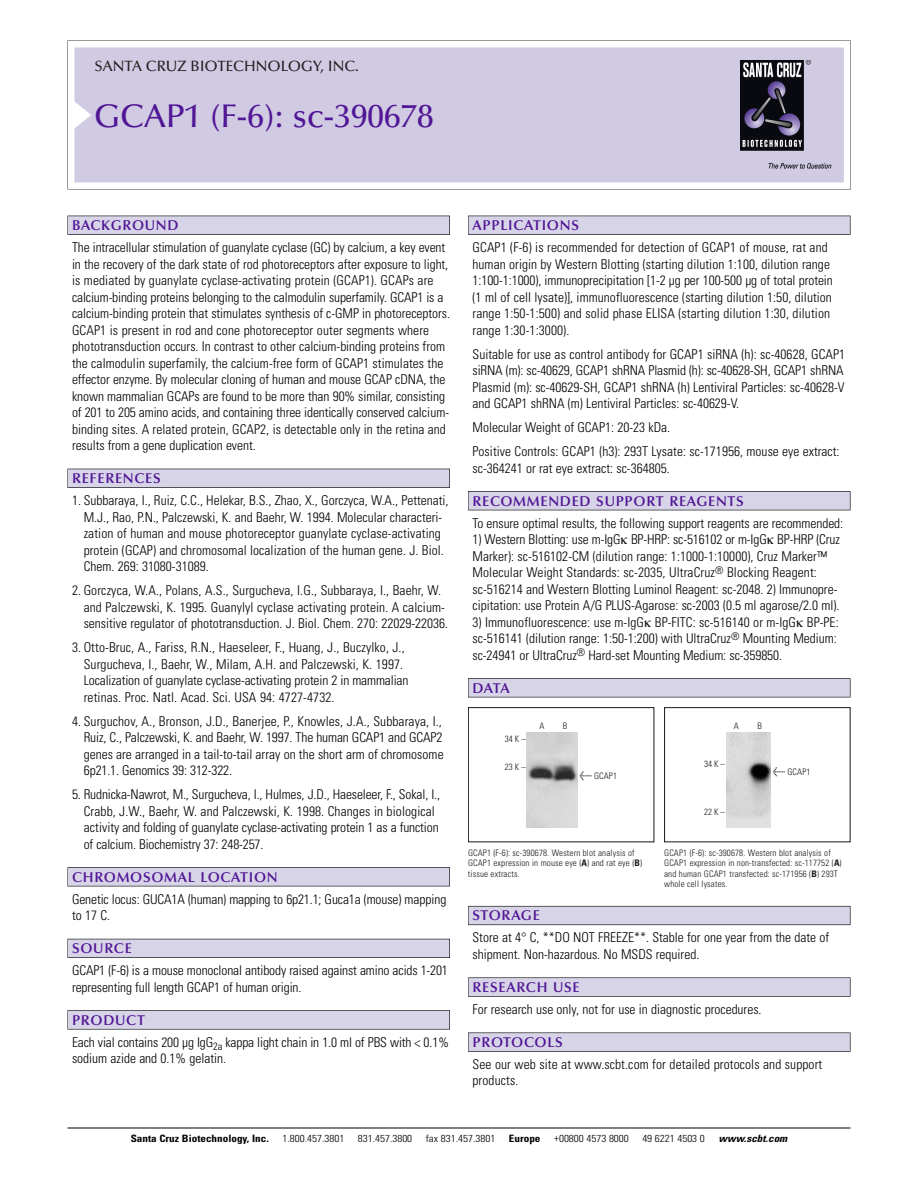
<style>
.page{position:relative;width:918px;height:1188px;background:#fff}
.page>*{position:absolute;margin:0;border:0;box-sizing:border-box;transform-origin:0 0}
.t1{font:500 33px "Optima";color:#511695}
.t2{font:500 15px "Optima";color:#231f20}
.t3{font:600 14.25px "Optima";letter-spacing:.05em;color:#511695}
.t4{font:300 condensed 13.5px/16.5px "Univers";color:#000}
.t5{font:300 condensed 10.2px "Univers";color:#000;scale:1.1 1}
.t6{font:700 condensed 10.2px "Univers";color:#000;scale:1.1 1}
.t7{font:italic 700 condensed 10.2px "Univers";color:#000;scale:1.1 1}
.t8{font:300 condensed 9px/10.5px "Univers";letter-spacing:.015em;color:#191919}
.s1{font-family:"Meta Plus";font-weight:400;font-stretch:normal;font-size:10.5px}
.s2{font-weight:700}
</style>
<div class="page">
<svg style="left:68px;top:40px;width:783px;height:149px"></svg>
<div style="left:74px;top:47px;width:770px;height:135px;background:#d1cae3"></div>
<img style="left:741px;top:60px;width:90px;height:108px">
<div style="left:68px;top:216px;width:382px;height:19px;background:#535256"></div>
<div style="left:68px;top:216px;width:381px;height:18px;background:#d7d4e8"></div>
<div style="left:68px;top:469px;width:382px;height:19px;background:#525156"></div>
<div style="left:68px;top:469px;width:381px;height:18px;background:#d7d4e8"></div>
<div style="left:68px;top:867px;width:382px;height:19px;background:#545357"></div>
<div style="left:68px;top:868px;width:381px;height:18px;background:#d7d4e8"></div>
<div style="left:68px;top:939px;width:382px;height:19px;background:#535259"></div>
<div style="left:68px;top:939px;width:381px;height:18px;background:#d7d4e8"></div>
<svg style="left:68px;top:1010px;width:382px;height:20px"></svg>
<div style="left:68px;top:1011px;width:381px;height:18px;background:#d7d4e8"></div>
<div style="left:468px;top:216px;width:382px;height:19px;background:#535256"></div>
<div style="left:468px;top:216px;width:382px;height:18px;background:#d7d4e8"></div>
<div style="left:468px;top:491px;width:382px;height:19px;background:#515155"></div>
<div style="left:468px;top:492px;width:382px;height:18px;background:#d7d4e8"></div>
<div style="left:468px;top:678px;width:382px;height:19px;background:#545357"></div>
<div style="left:468px;top:679px;width:382px;height:18px;background:#d7d4e8"></div>
<div style="left:468px;top:906px;width:382px;height:19px;background:#686770"></div>
<div style="left:468px;top:907px;width:382px;height:18px;background:#d7d4e8"></div>
<svg style="left:468px;top:977px;width:382px;height:20px"></svg>
<div style="left:468px;top:978px;width:382px;height:18px;background:#d7d4e8"></div>
<div style="left:468px;top:1033px;width:382px;height:19px;background:#58575a"></div>
<div style="left:468px;top:1033px;width:382px;height:18px;background:#d7d4e8"></div>
<hr style="left:68px;top:1128px;width:782px;height:1px;background:#000">
<div style="left:664px;top:707px;width:186px;height:135px;border:1px solid #191919"></div>
<img style="left:726px;top:732px;width:45px;height:95px">
<div style="left:468px;top:707px;width:186px;height:135px;border:1px solid #191919"></div>
<img style="left:527px;top:732px;width:50px;height:96px">
<p class="t2" style="left:94px;top:60px;width:266px">SANTA CRUZ BIOTECHNOLOGY, INC.</p>
<h1 class="t1" style="left:94px;top:102px;width:341px">GCAP1 (F-6): sc-390678</h1>
<p class="t3" style="left:72px;top:219px;width:108px">BACKGROUND</p>
<p class="t4" style="left:72px;top:240px;width:379px">The intracellular stimulation of guanylate cyclase (GC) by calcium, a key event in the recovery of the dark state of rod photoreceptors after exposure to light, is mediated by guanylate cyclase-activating protein (GCAP1). GCAPs are calcium-binding proteins belonging to the calmodulin superfamily. GCAP1 is a calcium-binding protein that stimulates synthesis of c-GMP in photoreceptors.<br>GCAP1 is present in rod and cone photoreceptor outer segments where phototransduction occurs. In contrast to other calcium-binding proteins from the calmodulin superfamily, the calcium-free form of GCAP1 stimulates the effector enzyme. By molecular cloning of human and mouse GCAP cDNA, the known mammalian GCAPs are found to be more than 90% similar, consisting of 201 to 205 amino acids, and containing three identically conserved calcium&shy;binding sites. A related protein, GCAP2, is detectable only in the retina and results from a gene duplication event.</p>
<p class="t3" style="left:72px;top:472px;width:90px">REFERENCES</p>
<p class="t4" style="left:84px;top:493px;width:366px;text-indent:-12px">1. Subbaraya, I., Ruiz, C.C., Helekar, B.S., Zhao, X., Gorczyca, W.A., Pettenati, M.J., Rao, P.N., Palczewski, K. and Baehr, W. 1994. Molecular characteri&shy;zation of human and mouse photoreceptor guanylate cyclase-activating protein (GCAP) and chromosomal localization of the human gene. J. Biol.<br>Chem. 269: 31080-31089.</p>
<p class="t4" style="left:84px;top:583px;width:366px;text-indent:-12px">2. Gorczyca, W.A., Polans, A.S., Surgucheva, I.G., Subbaraya, I., Baehr, W. and Palczewski, K. 1995. Guanylyl cyclase activating protein. A calcium&shy;sensitive regulator of phototransduction. J. Biol. Chem. 270: 22029-22036.</p>
<p class="t4" style="left:84px;top:640px;width:326px;text-indent:-12px">3. Otto-Bruc, A., Fariss, R.N., Haeseleer, F., Huang, J., Buczylko, J., Surgucheva, I., Baehr, W., Milam, A.H. and Palczewski, K. 1997.<br>Localization of guanylate cyclase-activating protein 2 in mammalian retinas. Proc. Natl. Acad. Sci. USA 94: 4727-4732.</p>
<p class="t4" style="left:84px;top:714px;width:362px;text-indent:-12px">4. Surguchov, A., Bronson, J.D., Banerjee, P., Knowles, J.A., Subbaraya, I., Ruiz, C., Palczewski, K. and Baehr, W. 1997. The human GCAP1 and GCAP2 genes are arranged in a tail-to-tail array on the short arm of chromosome 6p21.1. Genomics 39: 312-322.</p>
<p class="t4" style="left:84px;top:787px;width:358px;text-indent:-12px">5. Rudnicka-Nawrot, M., Surgucheva, I., Hulmes, J.D., Haeseleer, F., Sokal, I., Crabb, J.W., Baehr, W. and Palczewski, K. 1998. Changes in biological activity and folding of guanylate cyclase-activating protein 1 as a function of calcium. Biochemistry 37: 248-257.</p>
<p class="t3" style="left:72px;top:871px;width:207px">CHROMOSOMAL LOCATION</p>
<p class="t4" style="left:72px;top:892px;width:376px">Genetic locus: GUCA1A (human) mapping to 6p21.1; Guca1a (mouse) mapping to 17 C.</p>
<p class="t3" style="left:72px;top:942px;width:61px">SOURCE</p>
<p class="t4" style="left:72px;top:964px;width:377px">GCAP1 (F-6) is a mouse monoclonal antibody raised against amino acids 1-201 representing full length GCAP1 of human origin.</p>
<p class="t3" style="left:72px;top:1014px;width:74px">PRODUCT</p>
<p class="t4" style="left:72px;top:1035px;width:379px">Each vial contains 200 µg IgG<sub>2a</sub> kappa light chain in 1.0 ml of PBS with &lt; 0.1% sodium azide and 0.1% gelatin.</p>
<p class="t3" style="left:473px;top:219px;width:108px">APPLICATIONS</p>
<p class="t4" style="left:473px;top:240px;width:362px">GCAP1 (F-6) is recommended for detection of GCAP1 of mouse, rat and human origin by Western Blotting (starting dilution 1:100, dilution range 1:100-1:1000), immunoprecipitation [1-2 µg per 100-500 µg of total protein (1 ml of cell lysate)], immunofluorescence (starting dilution 1:50, dilution range 1:50-1:500) and solid phase ELISA (starting dilution 1:30, dilution range 1:30-1:3000).</p>
<p class="t4" style="left:473px;top:347px;width:374px;text-align:justify">Suitable for use as control antibody for GCAP1 siRNA (h): sc-40628, GCAP1 siRNA (m): sc-40629, GCAP1 shRNA Plasmid (h): sc-40628-SH, GCAP1 shRNA Plasmid (m): sc-40629-SH, GCAP1 shRNA (h) Lentiviral Particles: sc-40628-V and GCAP1 shRNA (m) Lentiviral Particles: sc-40629-V.</p>
<p class="t4" style="left:473px;top:417px;width:369px;line-height:24px">Molecular Weight of GCAP1: 20-23 kDa.<br>Positive Controls: GCAP1 (h3): 293T Lysate: sc-171956, mouse eye extract:</p>
<p class="t4" style="left:473px;top:461px;width:199px">sc-364241 or rat eye extract: sc-364805.</p>
<p class="t3" style="left:473px;top:495px;width:273px">RECOMMENDED SUPPORT REAGENTS</p>
<p class="t4" style="left:473px;top:516px;width:372px">To ensure optimal results, the following support reagents are recommended:</p>
<p class="t4" style="left:473px;top:532px;width:369px">1) Western Blotting: use m-IgG BP-HRP: sc-516102 or m-IgG BP-HRP (Cruz Marker): sc-516102-CM (dilution range: 1:1000-1:10000), Cruz Marker™ Molecular Weight Standards: sc-2035, UltraCruz<sup>®</sup> Blocking Reagent: sc-516214 and Western Blotting Luminol Reagent: sc-2048. 2) Immunopre&shy;cipitation: use Protein A/G PLUS-Agarose: sc-2003 (0.5 ml agarose/2.0 ml).</p>
<p class="t4" style="left:473px;top:615px;width:368px">3) Immunofluorescence: use m-IgG BP-FITC: sc-516140 or m-IgG BP-PE: sc-516141 (dilution range: 1:50-1:200) with UltraCruz<sup>®</sup> Mounting Medium: sc-24941 or UltraCruz<sup>®</sup> Hard-set Mounting Medium: sc-359850.</p>
<p class="t3" style="left:473px;top:682px;width:39px">DATA</p>
<p class="t8" style="left:539px;top:722px;width:7px">A</p>
<p class="t8" style="left:563px;top:722px;width:6px">B</p>
<p class="t8" style="left:734px;top:722px;width:7px">A</p>
<p class="t8" style="left:758px;top:722px;width:6px">B</p>
<p class="t8" style="left:505px;top:734px;width:22px">34K–</p>
<p class="t8" style="left:505px;top:763px;width:22px">23K–</p>
<p class="t8" style="left:579px;top:771px;width:39px"><span class="s1">&lt;</span> GCAP1</p>
<p class="t8" style="left:704px;top:759px;width:22px">34K–</p>
<p class="t8" style="left:773px;top:767px;width:39px"><span class="s1">&lt;</span> GCAP1</p>
<p class="t8" style="left:704px;top:807px;width:22px">22K–</p>
<p class="t8" style="left:468px;top:848px;width:176px">GCAP1 (F-6): sc-390678. Western blot analysis of<br>GCAP1 expression in mouse eye (<span class="s2">A</span>) and rat eye (<span class="s2">B</span>) tissue extracts.</p>
<p class="t8" style="left:664px;top:848px;width:179px">GCAP1 (F-6): sc-390678. Western blot analysis of GCAP1 expression in non-transfected: sc-117752 (<span class="s2">A</span>) and human GCAP1 transfected: sc-171956 (<span class="s2">B</span>) 293T whole cell lysates.</p>
<p class="t3" style="left:473px;top:910px;width:69px">STORAGE</p>
<p class="t4" style="left:473px;top:931px;width:358px">Store at 4° C, **DO NOT FREEZE**. Stable for one year from the date of shipment. Non-hazardous. No MSDS required.</p>
<p class="t3" style="left:473px;top:981px;width:109px">RESEARCH USE</p>
<p class="t4" style="left:473px;top:1002px;width:291px">For research use only, not for use in diagnostic procedures.</p>
<p class="t3" style="left:473px;top:1036px;width:92px">PROTOCOLS</p>
<p class="t4" style="left:473px;top:1057px;width:351px">See our web site at www.scbt.com for detailed protocols and support products.</p>
<p class="t6" style="left:131px;top:1135px;width:127px">Santa Cruz Biotechnology, Inc.</p>
<p class="t5" style="left:282px;top:1135px;width:58px">1.800.457.3801</p>
<p class="t5" style="left:358px;top:1135px;width:51px">831.457.3800</p>
<p class="t5" style="left:426px;top:1135px;width:65px">fax 831.457.3801</p>
<p class="t6" style="left:509px;top:1135px;width:30px">Europe</p>
<p class="t5" style="left:554px;top:1135px;width:69px">+00800 4573 8000</p>
<p class="t5" style="left:642px;top:1135px;width:58px">49 6221 4503 0</p>
<p class="t7" style="left:719px;top:1135px;width:66px">www.scbt.com</p>
</div>
